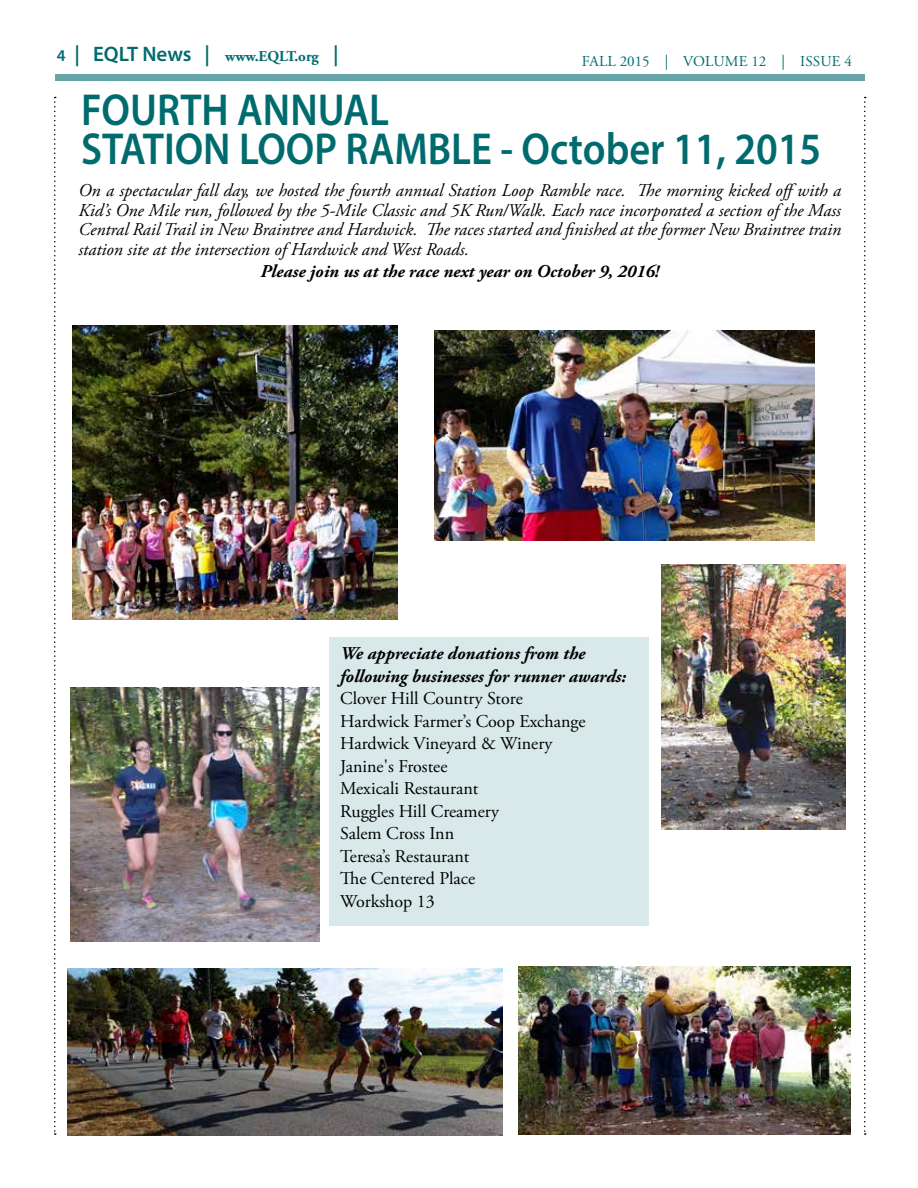
<style>
.page{position:relative;width:918px;height:1188px;background:#fff}
.page>*{position:absolute;margin:0;border:0;box-sizing:border-box;transform-origin:0 0}
.t1{font:600 45px/39px "Myriad Pro";color:#006b6e;scale:.9 1}
.t2{font:italic 18px/19.5px "Adobe Garamond Pro";color:#000;text-align:justify}
.t3{font:18px/22.5px "Adobe Garamond Pro";color:#000}
.t4{font:italic 700 18px/22.5px "Adobe Garamond Pro";color:#000}
.t5{font:700 15px "Adobe Garamond Pro";color:#006b6e}
.t6{font:15px "Adobe Garamond Pro";letter-spacing:.015em;color:#006b6e}
.s1{font-family:"Myriad Pro";font-weight:600;font-size:16.5px}
.s2{font-family:"Myriad Pro";font-weight:600;font-size:21px}
</style>
<div class="page">
<div style="left:55px;top:74px;width:810px;height:7px;background:#66a6a8"></div>
<svg style="left:54px;top:97px;width:2px;height:1038px"></svg>
<svg style="left:864px;top:97px;width:2px;height:1038px"></svg>
<div style="left:329px;top:638px;width:320px;height:288px;background:#d9e9e9"></div>
<img style="left:73px;top:326px;width:324px;height:293px">
<img style="left:435px;top:330px;width:379px;height:211px">
<img style="left:70px;top:687px;width:249px;height:254px">
<img style="left:519px;top:966px;width:332px;height:169px">
<img style="left:662px;top:565px;width:183px;height:264px">
<img style="left:68px;top:968px;width:434px;height:168px">
<p class="t5" style="left:57px;top:48px;width:283px"><span class="s1">4</span> <span class="s2">| EQLT News |</span> www.EQLT.org <span class="s2">|</span></p>
<p class="t6" style="left:582px;top:52px;width:272px">FALL 2015 | Volume 12 | Issue 4</p>
<h1 class="t1" style="left:81px;top:89px;width:824px">FOURTH ANNUAL<br>STATION LOOP RAMBLE - October 11, 2015</h1>
<p class="t2" style="left:79px;top:181px;width:764px">On a spectacular fall day, we hosted the fourth annual Station Loop Ramble race. The morning kicked offwith a Kid’s One Mile run, followed by the 5-Mile Classic and 5K Run/Walk. Each race incorporated a section of the Mass Central Rail Trail in New Braintree and Hardwick. The races started and finished at the former New Braintree train station site at the intersection of Hardwick and West Roads.</p>
<p class="t4" style="left:260px;top:261px;width:400px">Please join us at the race next year on October 9, 2016!</p>
<p class="t4" style="left:340px;top:643px;width:287px">We appreciate donations from the following businesses for runner awards:</p>
<p class="t3" style="left:340px;top:688px;width:247px">Clover Hill Country Store<br>Hardwick Farmer’s Coop Exchange<br>Hardwick Vineyard &amp; Winery<br>Janine's Frostee<br>Mexicali Restaurant<br>Ruggles Hill Creamery<br>Salem Cross Inn<br>Teresa’s Restaurant<br>The Centered Place<br>Workshop 13</p>
</div>
